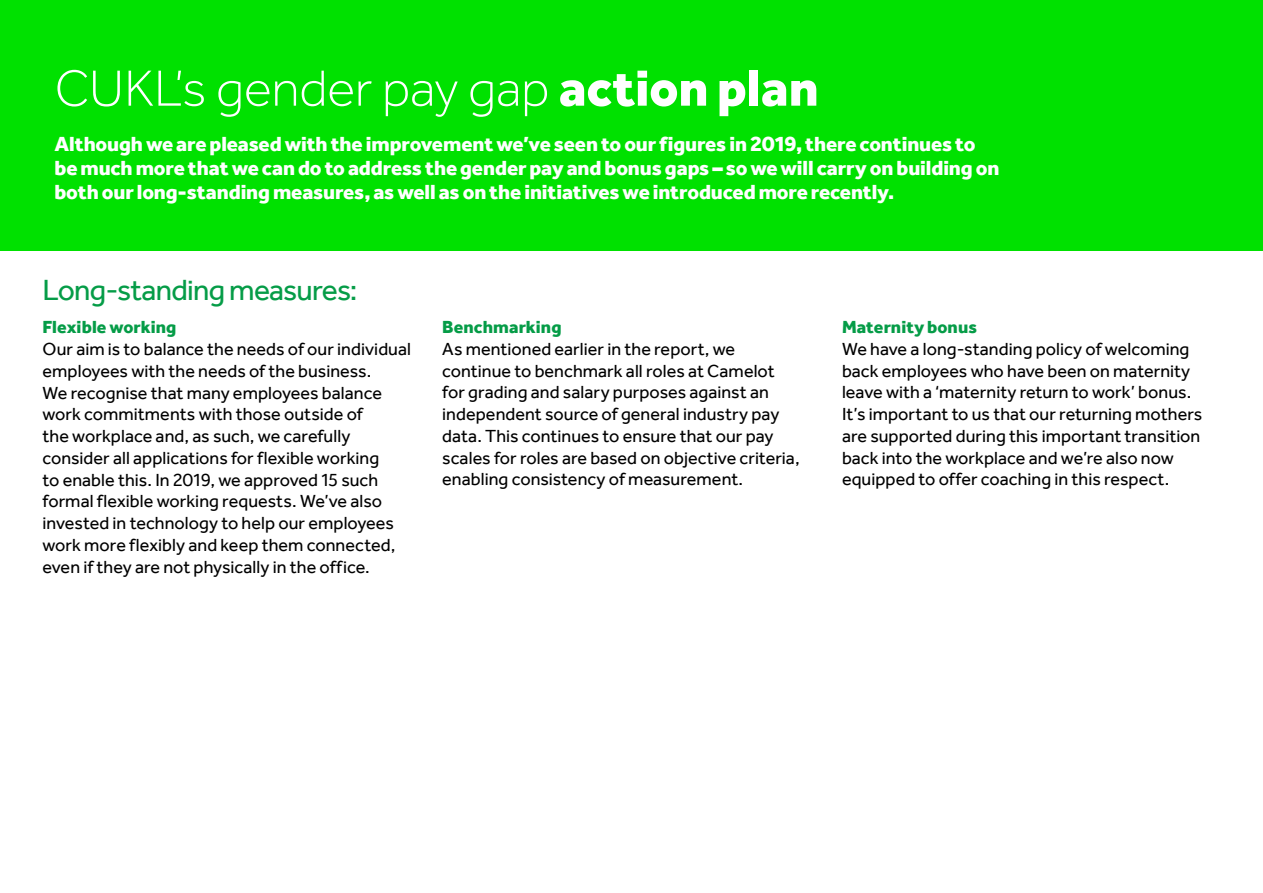
<style>
.page{position:relative;width:1263px;height:893px;background:#fff}
.page>*{position:absolute;margin:0;border:0;box-sizing:border-box;transform-origin:0 0}
.t1{font:300 52.5px "TNL Effra";letter-spacing:-.005em;color:#fff}
.t2{font:30px "TNL Effra";letter-spacing:-.025em;color:#059c47}
.t3{font:800 21px/24px "TNL Effra";letter-spacing:-.005em;color:#fff}
.t4{font:18px/21.8px "TNL Effra";letter-spacing:.005em;color:#000}
.t5{font:800 18px "TNL Effra";letter-spacing:.005em;color:#059c47}
.s1{font-weight:800}
</style>
<div class="page">
<div style="left:0;top:0;width:1263px;height:251px;background:#00e100"></div>
<h1 class="t1" style="left:55px;top:59px;width:766px">CUKL’s gender pay gap <span class="s1">action plan</span></h1>
<p class="t3" style="left:55px;top:131px;width:946px">Although we are pleased with the improvement we’ve seen to our figures in 2019, there continues to be much more that we can do to address the gender pay and bonus gaps – so we will carry on building on both our long-standing measures, as well as on the initiatives we introduced more recently.</p>
<h2 class="t2" style="left:43px;top:273px;width:317px">Long-standing measures:</h2>
<p class="t5" style="left:43px;top:316px;width:135px">Flexible working</p>
<p class="t4" style="left:43px;top:338px;width:370px">Our aim is to balance the needs of our individual employees with the needs of the business.<br>We recognise that many employees balance work commitments with those outside of<br>the workplace and, as such, we carefully consider all applications for flexible working<br>to enable this. In 2019, we approved 15 such formal flexible working requests. We’ve also invested in technology to help our employees work more flexibly and keep them connected, even if they are not physically in the office.</p>
<p class="t5" style="left:442px;top:316px;width:121px">Benchmarking</p>
<p class="t4" style="left:442px;top:338px;width:359px">As mentioned earlier in the report, we continue to benchmark all roles at Camelot for grading and salary purposes against an independent source of general industry pay data. This continues to ensure that our pay scales for roles are based on objective criteria, enabling consistency of measurement.</p>
<p class="t5" style="left:842px;top:316px;width:137px">Maternity bonus</p>
<p class="t4" style="left:842px;top:338px;width:362px">We have a long-standing policy of welcoming back employees who have been on maternity leave with a ‘maternity return to work’ bonus.<br>It’s important to us that our returning mothers are supported during this important transition back into the workplace and we’re also now equipped to offer coaching in this respect.</p>
</div>
